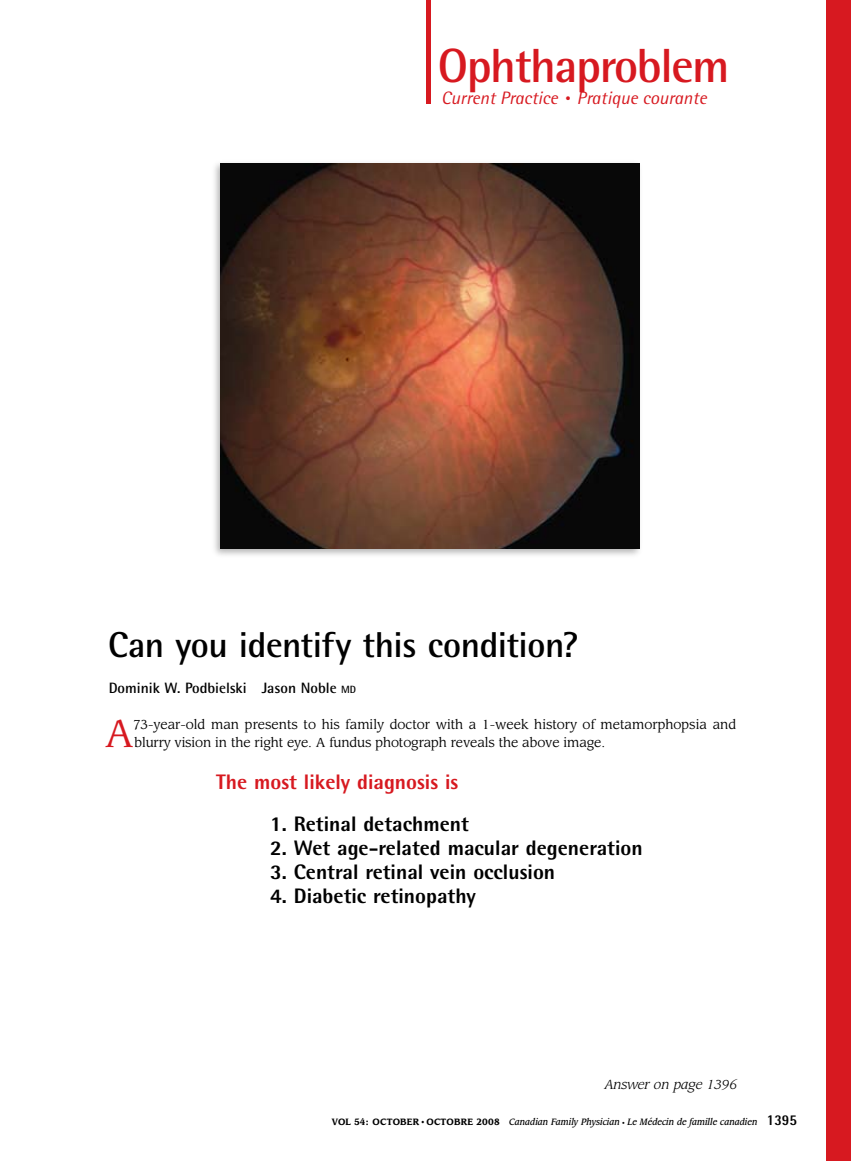
<style>
.page{position:relative;width:851px;height:1161px;background:#fff}
.page>*{position:absolute;margin:0;border:0;box-sizing:border-box;transform-origin:0 0}
.t1{font:700 48px "Rotis Semi Sans Std";letter-spacing:-.03em;color:#d71920}
.t2{font:38.1px "Leawood Std";color:#d71920}
.t3{font:700 36px "Rotis Semi Sans Std";letter-spacing:-.015em;color:#000}
.t4{font:800 21px "Rotis Semi Sans Std";color:#000}
.t5{font:800 21px "Rotis Semi Sans Std";color:#d71920}
.t6{font:italic 18px "Rotis Semi Sans Std";color:#d71920}
.t7{font:700 15px "Rotis Semi Sans Std";color:#000}
.t8{font:12.75px/18px "Leawood Std";color:#000}
.t9{font:italic 12.75px "Leawood Std";color:#000}
.t10{font:italic 500 9px "Leawood Std";color:#000;scale:.9 1}
.s1{font-size:10.5px}
.s2{font-weight:700;font-style:normal}
.s3{font-family:"Times";font-weight:400;font-style:normal}
.s4{font-style:normal;font-size:6px}
.s5{font-family:"Rotis Semi Sans Std";font-weight:800;font-style:normal;font-size:15px}
</style>
<div class="page">
<div style="left:826px;top:0;width:24px;height:1161px;background:#d71920"></div>
<div style="left:426px;top:0;width:5px;height:104px;background:#d71920"></div>
<div style="left:210px;top:159px;width:434px;height:401px;background:#000;opacity:.3"></div>
<img style="left:220px;top:164px;width:419px;height:385px">
<h1 class="t1" style="left:438px;top:36px;width:293px">Ophthaproblem</h1>
<h3 class="t6" style="left:441px;top:87px;width:267px">Current Practice <span class="s1">•</span> Pratique courante</h3>
<h3 class="t3" style="left:108px;top:623px;width:472px">Can you identify this condition?</h3>
<p class="t7" style="left:109px;top:679px;width:249px">Dominik W. Podbielski Jason Noble <span class="s1">MD</span></p>
<h2 class="t2" style="left:105px;top:711px;width:30px">A</h2>
<p class="t8" style="left:133px;top:716px;width:604px">73-year-old man presents to his family doctor with a 1-week history of metamorphopsia and blurry vision in the right eye. A fundus photograph reveals the above image.</p>
<h3 class="t5" style="left:216px;top:769px;width:244px">The most likely diagnosis is</h3>
<h3 class="t4" style="left:270px;top:811px;width:200px">1. Retinal detachment</h3>
<h3 class="t4" style="left:270px;top:835px;width:374px">2. Wet age-related macular degeneration</h3>
<h3 class="t4" style="left:270px;top:859px;width:286px">3. Central retinal vein occlusion</h3>
<h3 class="t4" style="left:270px;top:883px;width:207px">4. Diabetic retinopathy</h3>
<p class="t9" style="left:605px;top:1077px;width:133px">Answer on page 1396</p>
<p class="t10" style="left:332px;top:1116px;width:518px"><span class="s2">VOL 54: OCTOBER</span> <span class="s3">•</span> <span class="s2">OCTOBRE 2008</span> Canadian Family Physician <span class="s4">•</span> Le Médecin de famille canadien <span class="s5">1395</span></p>
</div>
